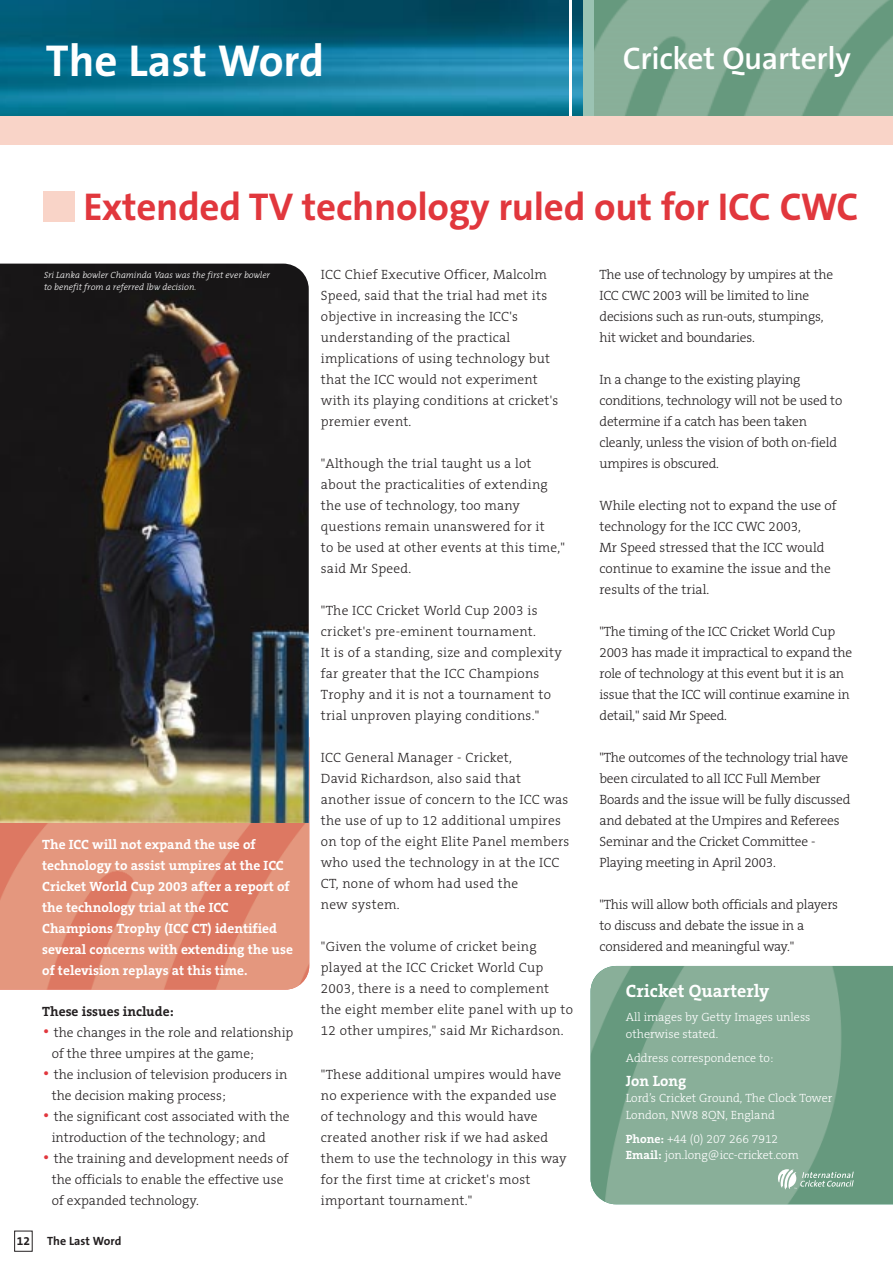
<style>
.page{position:relative;width:893px;height:1263px;background:#fff}
.page>*{position:absolute;margin:0;border:0;box-sizing:border-box;transform-origin:0 0}
.t1{font:700 45px "The Sans B7";color:#fff}
.t2{font:700 39px "The Sans B7";letter-spacing:-.01em;color:#e1373d}
.t3{font:600 31.5px "The Sans B6";letter-spacing:-.01em;color:#fff}
.t4{font:700 18px "The Serif B7";color:#fff}
.t5{font:700 15px "The Serif B7";color:#fff}
.t6{font:300 13.5px/21px "The Serif B3";color:#231f20}
.t7{font:300 13.5px/21px "The Serif B3";letter-spacing:.02em;color:#231f20}
.t8{font:700 13.5px/21px "The Serif B7";color:#fff}
.t9{font:700 13.5px "The Serif B7";color:#231f20}
.t10{font:300 12px/16.5px "The Serif B3";color:#fff}
.t11{font:700 12px "The Sans B7";color:#231f20}
.t12{font:italic 300 9px/12px "The Serif B3";color:#fff}
.s1{font-size:19.5px;color:#e1373d}
.s2{font-family:"The Serif B7";font-weight:700}
</style>
<div class="page">
<img style="left:0;top:0;width:583px;height:116px">
<img style="left:0;top:859px;width:309px;height:131px">
<svg style="left:0;top:824px;width:309px;height:35px;background:#e18e75"></svg>
<img style="left:0;top:264px;width:309px;height:560px">
<svg style="left:616px;top:966px;width:276px;height:238px;background:#7ea891"></svg>
<img style="left:590px;top:966px;width:26px;height:238px">
<div style="left:14px;top:1231px;width:19px;height:21px;border:1px solid #231f20"></div>
<img style="left:594px;top:0;width:298px;height:116px">
<hr style="left:569px;top:0;width:3px;height:147px;background:#fff">
<div style="left:583px;top:0;width:11px;height:132px;background:#9bc3b3"></div>
<div style="left:0;top:116px;width:892px;height:29px;background:#f9d4c8"></div>
<div style="left:44px;top:191px;width:31px;height:31px;background:#f9d4c8"></div>
<svg style="left:777px;top:1169px;width:76px;height:20px;background:#96b8a6"></svg>
<h1 class="t1" style="left:46px;top:44px;width:280px">The Last Word</h1>
<h3 class="t3" style="left:622px;top:46px;width:229px">Cricket Quarterly</h3>
<h2 class="t2" style="left:83px;top:192px;width:776px">Extended TV technology ruled out for ICC CWC</h2>
<p class="t12" style="left:44px;top:270px;width:227px">Sri Lanka bowler Chaminda Vaas was the first ever bowler to benefit from a referred lbw decision.</p>
<p class="t8" style="left:42px;top:836px;width:252px">The ICC will not expand the use of technology to assist umpires at the ICC Cricket World Cup 2003 after a report of the technology trial at the ICC Champions Trophy (ICC CT) identified several concerns with extending the use of television replays at this time.</p>
<p class="t9" style="left:42px;top:1007px;width:133px">These issues include:</p>
<p class="t6" style="left:52px;top:1023px;width:243px;text-indent:-10px"><span class="s1">•</span> the changes in the role and relationship of the three umpires at the game;</p>
<p class="t6" style="left:52px;top:1065px;width:237px;text-indent:-10px"><span class="s1">•</span> the inclusion of television producers in the decision making process;</p>
<p class="t6" style="left:52px;top:1107px;width:239px;text-indent:-10px"><span class="s1">•</span> the significant cost associated with the introduction of the technology; and</p>
<p class="t6" style="left:52px;top:1149px;width:238px;text-indent:-10px"><span class="s1">•</span> the training and development needs of the officials to enable the effective use of expanded technology.</p>
<p class="t11" style="left:17px;top:1237px;width:15px">12</p>
<p class="t11" style="left:47px;top:1237px;width:76px">The Last Word</p>
<p class="t6" style="left:321px;top:265px;width:239px">ICC Chief Executive Officer, Malcolm Speed, said that the trial had met its objective in increasing the ICC's understanding of the practical implications of using technology but that the ICC would not experiment with its playing conditions at cricket's premier event.</p>
<p class="t6" style="left:321px;top:454px;width:245px">"Although the trial taught us a lot about the practicalities of extending the use of technology, too many questions remain unanswered for it<br>to be used at other events at this time," said Mr Speed.</p>
<p class="t7" style="left:321px;top:601px;width:242px">"The ICC Cricket World Cup 2003 is cricket's pre-eminent tournament.<br>It is of a standing, size and complexity far greater that the ICC Champions Trophy and it is not a tournament to trial unproven playing conditions."</p>
<p class="t7" style="left:321px;top:748px;width:250px">ICC General Manager - Cricket,<br>David Richardson, also said that another issue of concern to the ICC was the use of up to 12 additional umpires on top of the eight Elite Panel members who used the technology in at the ICC<br>CT, none of whom had used the<br>new system.</p>
<p class="t7" style="left:321px;top:937px;width:254px">"Given the volume of cricket being played at the ICC Cricket World Cup 2003, there is a need to complement<br>the eight member elite panel with up to 12 other umpires," said Mr Richardson.</p>
<p class="t7" style="left:321px;top:1065px;width:247px">"These additional umpires would have no experience with the expanded use of technology and this would have created another risk if we had asked them to use the technology in this way for the first time at cricket's most important tournament."</p>
<p class="t6" style="left:599px;top:265px;width:235px">The use of technology by umpires at the ICC CWC 2003 will be limited to line decisions such as run-outs, stumpings, hit wicket and boundaries.</p>
<p class="t6" style="left:599px;top:370px;width:244px">In a change to the existing playing conditions, technology will not be used to determine if a catch has been taken cleanly, unless the vision of both on-field umpires is obscured.</p>
<p class="t6" style="left:599px;top:496px;width:239px">While electing not to expand the use of technology for the ICC CWC 2003,<br>Mr Speed stressed that the ICC would continue to examine the issue and the results of the trial.</p>
<p class="t6" style="left:599px;top:622px;width:254px">"The timing of the ICC Cricket World Cup 2003 has made it impractical to expand the role of technology at this event but it is an issue that the ICC will continue examine in detail," said Mr Speed.</p>
<p class="t6" style="left:599px;top:748px;width:252px">"The outcomes of the technology trial have been circulated to all ICC Full Member Boards and the issue will be fully discussed and debated at the Umpires and Referees Seminar and the Cricket Committee - Playing meeting in April 2003.</p>
<p class="t6" style="left:599px;top:895px;width:240px">"This will allow both officials and players to discuss and debate the issue in a considered and meaningful way."</p>
<h3 class="t4" style="left:626px;top:985px;width:145px">Cricket Quarterly</h3>
<p class="t10" style="left:626px;top:1010px;width:186px">All images by Getty Images unless otherwise stated.</p>
<p class="t10" style="left:626px;top:1051px;width:149px">Address correspondence to:</p>
<p class="t5" style="left:626px;top:1075px;width:62px">Jon Long</p>
<p class="t10" style="left:626px;top:1091px;width:208px">Lord’s Cricket Ground, The Clock Tower<br>London, NW8 8QN, England</p>
<p class="t10" style="left:626px;top:1132px;width:174px"><span class="s2">Phone:</span> +44 (0) 207 266 7912<br><span class="s2">Email:</span> jon.long@icc-cricket.com</p>
</div>
